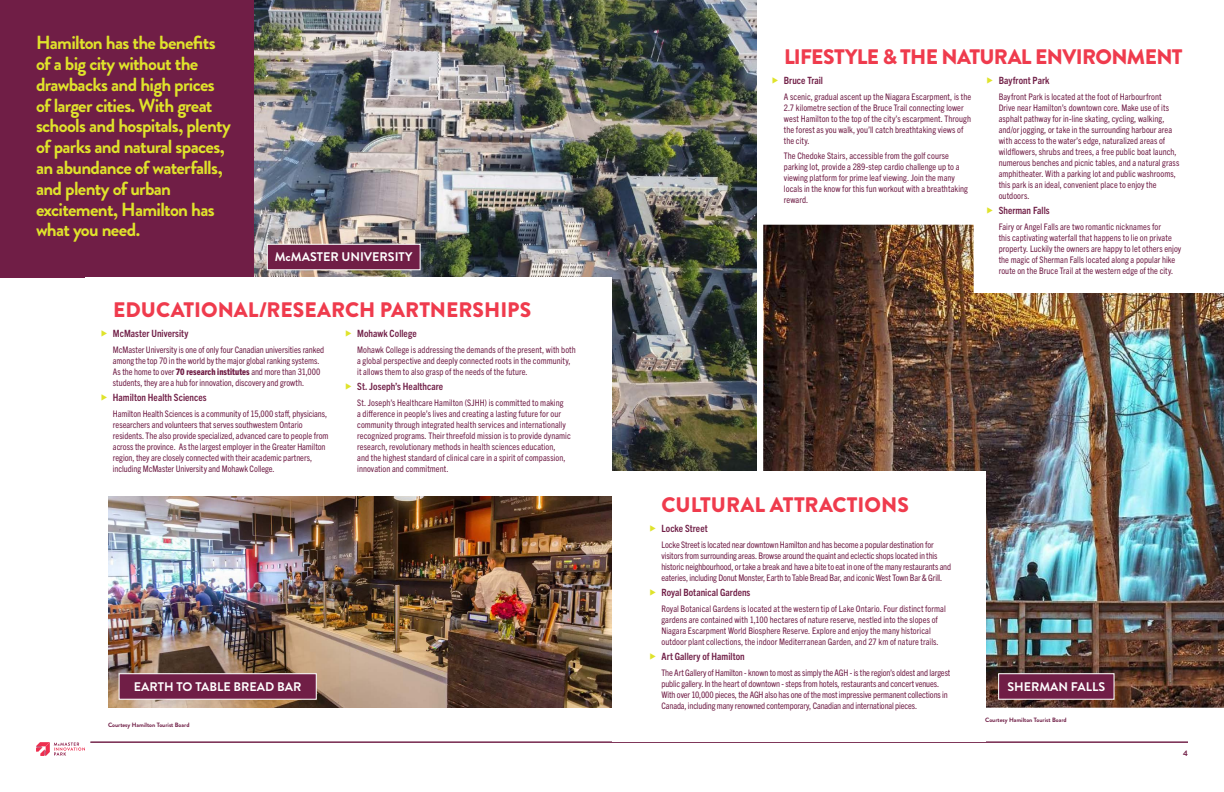
<style>
.page{position:relative;width:1224px;height:792px;background:#fff}
.page>*{position:absolute;margin:0;border:0;box-sizing:border-box;transform-origin:0 0}
.Paragraph_Style_2{font:900 21px "Brandon Grotesque";color:#ef3b4d}
.Paragraph_Style_6{font:900 21px "Brandon Grotesque";letter-spacing:-.025em;color:#ef3b4d}
.Paragraph_Style_6-2{font:900 21px "Brandon Grotesque";color:#ef3b4d}
.Paragraph_Style_1{font:700 19px/20.8px "Brandon Grotesque";letter-spacing:-.035em;color:#dfe32b}
.t1{font:700 12.5px "Brandon Grotesque";color:#fff}
.t2{font:700 condensed 10px "Trade Gothic Next LT Pro";letter-spacing:.005em;color:#701e46}
.Paragraph_Style_5{font:condensed 9px/11px "Trade Gothic Next LT Pro";letter-spacing:.005em;color:#701e46}
.Paragraph_Style_4{font:condensed 9px/11px "Trade Gothic Next LT Pro";letter-spacing:-.005em;color:#701e46}
.t3{font:700 8px "Brandon Grotesque";color:#701e46}
.t4{font:700 6.2px "Brandon Grotesque";color:#701e46}
.s1{font-weight:800}
</style>
<div class="page">
<svg style="left:36px;top:742px;width:49px;height:14px"></svg>
<hr style="left:90px;top:742px;width:1098px;height:1px;background:#701e46">
<img style="left:763px;top:225px;width:461px;height:483px">
<img style="left:254px;top:0;width:503px;height:471px">
<div style="left:0;top:0;width:254px;height:278px;background:#701e46"></div>
<div style="left:612px;top:471px;width:373px;height:271px;background:#fff"></div>
<img style="left:108px;top:497px;width:504px;height:211px">
<div style="left:86px;top:278px;width:526px;height:218px;background:#fff"></div>
<svg style="left:998px;top:673px;width:117px;height:27px;background:#7c3356"></svg>
<svg style="left:266px;top:243px;width:155px;height:28px;background:#7e3859"></svg>
<svg style="left:118px;top:673px;width:199px;height:27px;background:#7c3256"></svg>
<p class="Paragraph_Style_1" style="left:36px;top:33px;width:196px">Hamilton has the benefits of a big city without the drawbacks and high prices of larger cities. With great schools and hospitals, plenty of parks and natural spaces, an abundance of waterfalls, and plenty of urban excitement, Hamilton has what you need.</p>
<p class="t1" style="left:275px;top:248px;width:139px">McMASTER UNIVERSITY</p>
<p class="Paragraph_Style_2" style="left:113px;top:295px;width:420px">EDUCATIONAL/RESEARCH PARTNERSHIPS</p>
<p class="t2" style="left:113px;top:327px;width:77px">McMaster University</p>
<p class="Paragraph_Style_4" style="left:113px;top:343px;width:213px">McMaster University is one of only four Canadian universities ranked among the top 70 in the world by the major global ranking systems.<br>As the home to over <span class="s1">70 research institutes</span> and more than 31,000 students, they are a hub for innovation, discovery and growth.</p>
<p class="t2" style="left:113px;top:391px;width:95px">Hamilton Health Sciences</p>
<p class="Paragraph_Style_5" style="left:113px;top:407px;width:217px">Hamilton Health Sciences is a community of 15,000 staff, physicians, researchers and volunteers that serves southwestern Ontario residents. The also provide specialized, advanced care to people from across the province. As the largest employer in the Greater Hamilton region, they are closely connected with their academic partners, including McMaster University and Mohawk College.</p>
<p class="t2" style="left:357px;top:327px;width:61px">Mohawk College</p>
<p class="Paragraph_Style_5" style="left:357px;top:343px;width:220px">Mohawk College is addressing the demands of the present, with both a global perspective and deeply connected roots in the community, it allows them to also grasp of the needs of the future.</p>
<p class="t2" style="left:357px;top:380px;width:88px">St. Joseph’s Healthcare</p>
<p class="Paragraph_Style_5" style="left:357px;top:396px;width:215px">St. Joseph’s Healthcare Hamilton (SJHH) is committed to making<br>a difference in people’s lives and creating a lasting future for our community through integrated health services and internationally recognized programs. Their threefold mission is to provide dynamic research, revolutionary methods in health sciences education,<br>and the highest standard of clinical care in a spirit of compassion, innovation and commitment.</p>
<p class="t1" style="left:134px;top:678px;width:169px">EARTH TO TABLE BREAD BAR</p>
<p class="t4" style="left:108px;top:720px;width:83px">Courtesy Hamilton Tourist Board</p>
<p class="Paragraph_Style_6" style="left:784px;top:42px;width:400px">LIFESTYLE &amp; THE NATURAL ENVIRONMENT</p>
<p class="t2" style="left:784px;top:74px;width:41px">Bruce Trail</p>
<p class="Paragraph_Style_5" style="left:784px;top:90px;width:189px">A scenic, gradual ascent up the Niagara Escarpment, is the 2.7 kilometre section of the Bruce Trail connecting lower west Hamilton to the top of the city’s escarpment. Through the forest as you walk, you’ll catch breathtaking views of the city.</p>
<p class="Paragraph_Style_5" style="left:784px;top:150px;width:186px">The Chedoke Stairs, accessible from the golf course parking lot, provide a 289-step cardio challenge up to a viewing platform for prime leaf viewing. Join the many locals in the know for this fun workout with a breathtaking reward.</p>
<p class="t2" style="left:999px;top:74px;width:52px">Bayfront Park</p>
<p class="Paragraph_Style_5" style="left:999px;top:90px;width:182px">Bayfront Park is located at the foot of Harbourfront Drive near Hamilton’s downtown core. Make use of its asphalt pathway for in-line skating, cycling, walking, and/or jogging, or take in the surrounding harbour area with access to the water’s edge, naturalized areas of wildflowers, shrubs and trees, a free public boat launch, numerous benches and picnic tables, and a natural grass amphitheater. With a parking lot and public washrooms, this park is an ideal, convenient place to enjoy the outdoors.</p>
<p class="t2" style="left:999px;top:204px;width:52px">Sherman Falls</p>
<p class="Paragraph_Style_5" style="left:999px;top:220px;width:184px">Fairy or Angel Falls are two romantic nicknames for<br>this captivating waterfall that happens to lie on private property. Luckily the owners are happy to let others enjoy the magic of Sherman Falls located along a popular hike route on the Bruce Trail at the western edge of the city.</p>
<p class="Paragraph_Style_6-2" style="left:662px;top:490px;width:249px">CULTURAL ATTRACTIONS</p>
<p class="t2" style="left:662px;top:522px;width:48px">Locke Street</p>
<p class="Paragraph_Style_5" style="left:662px;top:538px;width:291px">Locke Street is located near downtown Hamilton and has become a popular destination for visitors from surrounding areas. Browse around the quaint and eclectic shops located in this historic neighbourhood, or take a break and have a bite to eat in one of the many restaurants and eateries, including Donut Monster, Earth to Table Bread Bar, and iconic West Town Bar &amp; Grill.</p>
<p class="t2" style="left:662px;top:586px;width:90px">Royal Botanical Gardens</p>
<p class="Paragraph_Style_5" style="left:662px;top:602px;width:286px">Royal Botanical Gardens is located at the western tip of Lake Ontario. Four distinct formal gardens are contained with 1,100 hectares of nature reserve, nestled into the slopes of Niagara Escarpment World Biosphere Reserve. Explore and enjoy the many historical outdoor plant collections, the indoor Mediterranean Garden, and 27 km of nature trails.</p>
<p class="t2" style="left:662px;top:650px;width:85px">Art Gallery of Hamilton</p>
<p class="Paragraph_Style_5" style="left:662px;top:666px;width:290px">The Art Gallery of Hamilton - known to most as simply the AGH - is the region’s oldest and largest public gallery. In the heart of downtown - steps from hotels, restaurants and concert venues.<br>With over 10,000 pieces, the AGH also has one of the most impressive permanent collections in Canada, including many renowned contemporary, Canadian and international pieces.</p>
<p class="t1" style="left:1007px;top:678px;width:99px">SHERMAN FALLS</p>
<p class="t4" style="left:985px;top:716px;width:83px">Courtesy Hamilton Tourist Board</p>
<p class="t3" style="left:1183px;top:748px;width:6px">4</p>
</div>
